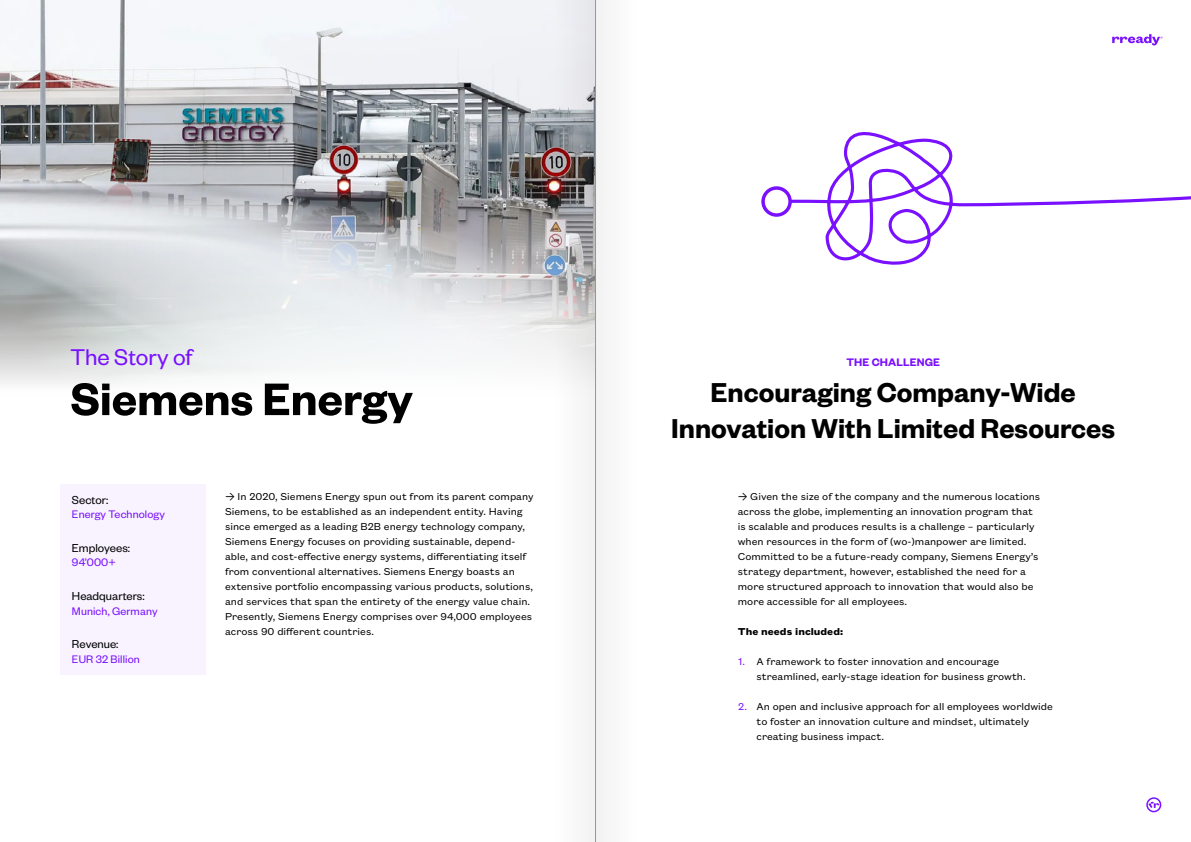
<style>
.page{position:relative;width:1191px;height:842px;background:#fff}
.page>*{position:absolute;margin:0;border:0;box-sizing:border-box;transform-origin:0 0}
.t1{font:600 50px "Founders Grotesk";color:#000}
.t2{font:600 30px/36px "Founders Grotesk";color:#000;text-align:center}
.t3{font:25px "Founders Grotesk";color:#7910ff}
.t4{font:12.7px "Founders Grotesk";color:#000}
.t5{font:12px "Founders Grotesk";letter-spacing:.01em;color:#7910ff}
.t6{font:600 12px "Founders Grotesk";letter-spacing:.01em;color:#7910ff}
.t7{font:11px/15px "Founders Grotesk Text";color:#000}
.t8{font:700 11px "Founders Grotesk Text";color:#000}
.t9{font:11px "Founders Grotesk Text";color:#7910ff}
.s1{font-family:"Calibri"}
</style>
<div class="page">
<img style="left:0;top:0;width:545px;height:384px">
<div style="left:60px;top:484px;width:145px;height:191px;background:#f8f3ff"></div>
<svg style="left:786px;top:132px;width:405px;height:133px"></svg>
<div style="left:761px;top:186px;width:31px;height:31px;border:3px solid #7910ff;border-radius:50%"></div>
<svg style="left:1112px;top:34px;width:50px;height:11px"></svg>
<svg style="left:1146px;top:797px;width:15px;height:15px"></svg>
<svg style="left:545px;top:0;width:50px;height:842px"></svg>
<div style="left:595px;top:0;width:51px;height:842px;background:#fafafa"></div>
<h3 class="t3" style="left:70px;top:342px;width:124px">The Story of</h3>
<h1 class="t1" style="left:70px;top:367px;width:344px">Siemens Energy</h1>
<p class="t4" style="left:72px;top:492px;width:38px">Sector:</p>
<p class="t5" style="left:72px;top:507px;width:94px">Energy Technology</p>
<p class="t4" style="left:72px;top:540px;width:60px">Employees:</p>
<p class="t5" style="left:72px;top:555px;width:45px">94’000+</p>
<p class="t4" style="left:72px;top:588px;width:74px">Headquarters:</p>
<p class="t5" style="left:72px;top:603px;width:87px">Munich, Germany</p>
<p class="t4" style="left:72px;top:636px;width:48px">Revenue:</p>
<p class="t5" style="left:72px;top:651px;width:69px">EUR 32 Billion</p>
<p class="t7" style="left:225px;top:488px;width:310px"><span class="s1">→</span> In 2020, Siemens Energy spun out from its parent company Siemens, to be established as an independent entity. Having since emerged as a leading B2B energy technology company, Siemens Energy focuses on providing sustainable, depend&shy;able, and cost-effective energy systems, differentiating itself from conventional alternatives. Siemens Energy boasts an extensive portfolio encompassing various products, solutions, and services that span the entirety of the energy value chain.<br>Presently, Siemens Energy comprises over 94,000 employees across 90 different countries.</p>
<p class="t6" style="left:846px;top:355px;width:95px">THE CHALLENGE</p>
<h2 class="t2" style="left:671px;top:373px;width:445px">Encouraging Company-Wide<br>Innovation With Limited Resources</h2>
<p class="t7" style="left:738px;top:488px;width:304px"><span class="s1">→</span> Given the size of the company and the numerous locations across the globe, implementing an innovation program that is scalable and produces results is a challenge – particularly when resources in the form of (wo-)manpower are limited.<br>Committed to be a future-ready company, Siemens Energy’s strategy department, however, established the need for a more structured approach to innovation that would also be more accessible for all employees.</p>
<p class="t8" style="left:738px;top:624px;width:107px">The needs included:</p>
<p class="t7" style="left:756px;top:653px;width:270px">A framework to foster innovation and encourage streamlined, early-stage ideation for business growth.</p>
<p class="t7" style="left:756px;top:698px;width:298px">An open and inclusive approach for all employees worldwide to foster an innovation culture and mindset, ultimately creating business impact.</p>
<p class="t9" style="left:738px;top:654px;width:8px">1.</p>
<p class="t9" style="left:738px;top:699px;width:10px">2.</p>
</div>
